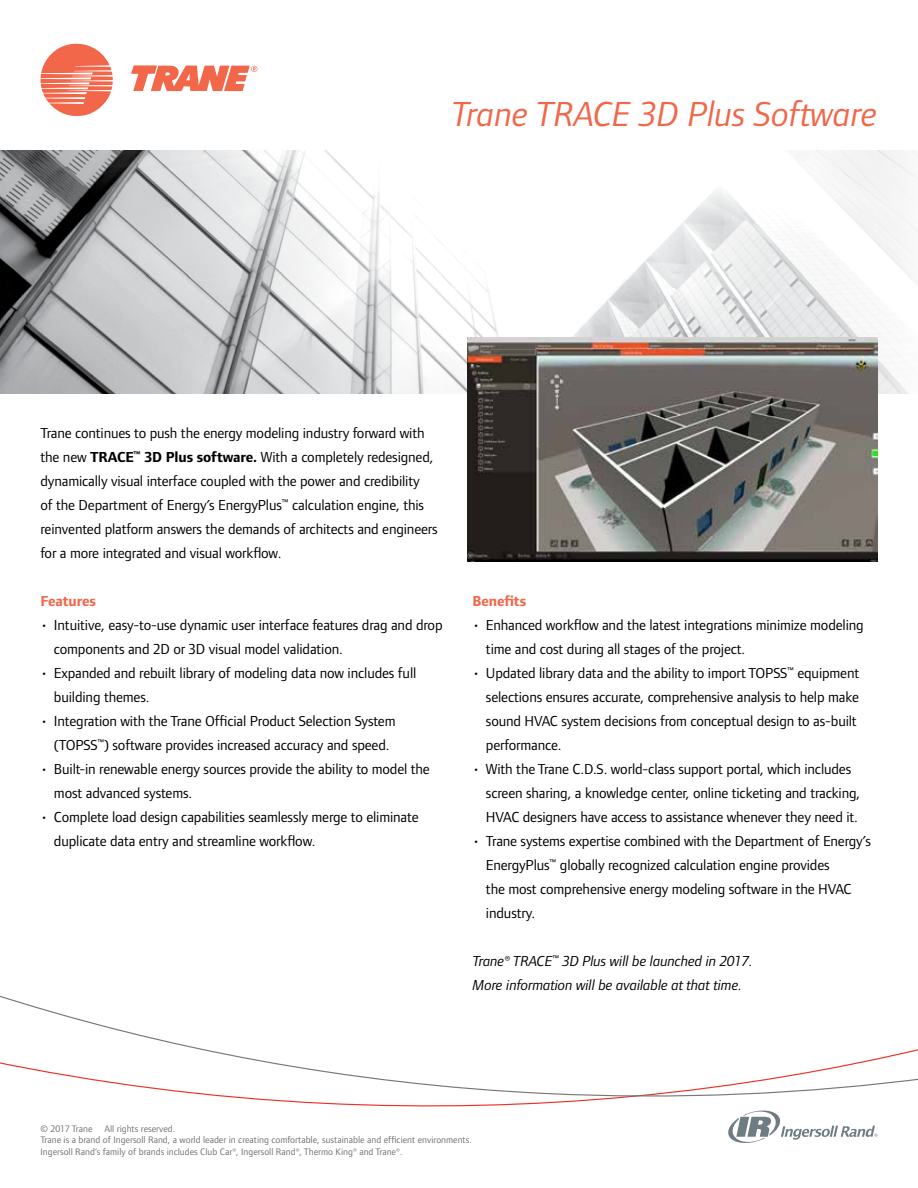
<style>
.page{position:relative;width:918px;height:1188px;background:#fff}
.page>*{position:absolute;margin:0;border:0;box-sizing:border-box;transform-origin:0 0}
.t1{font:italic 36px "Foundry Form Sans";letter-spacing:-.005em;color:#f26649}
.t2{font:15px/24px "Foundry Form Sans";letter-spacing:-.01em;color:#000}
.t3{font:italic 15px/24px "Foundry Form Sans";letter-spacing:-.01em;color:#000}
.t4{font:700 15px "Foundry Form Sans";letter-spacing:-.01em;color:#f26649}
.t5{font:9.75px/11.7px "Foundry Form Sans";color:#717073}
.s1{font-weight:700}
</style>
<div class="page">
<img style="left:0;top:150px;width:918px;height:243px">
<svg style="left:41px;top:43px;width:72px;height:74px"></svg>
<svg style="left:131px;top:65px;width:126px;height:26px"></svg>
<svg style="left:728px;top:1110px;width:150px;height:33px"></svg>
<svg style="left:263px;top:1100px;width:333px;height:6px"></svg>
<svg style="left:0;top:995px;width:918px;height:105px"></svg>
<img style="left:467px;top:338px;width:411px;height:224px">
<h1 class="t1" style="left:451px;top:94px;width:428px">Trane TRACE 3D Plus Software</h1>
<p class="t2" style="left:40px;top:421px;width:399px">Trane continues to push the energy modeling industry forward with the new <span class="s1">TRACE</span><sup>™</sup> <span class="s1">3D Plus software.</span> With a completely redesigned, dynamically visual interface coupled with the power and credibility<br>of the Department of Energy’s EnergyPlus<sup>™</sup> calculation engine, this reinvented platform answers the demands of architects and engineers for a more integrated and visual workflow.</p>
<p class="t4" style="left:40px;top:593px;width:57px">Features</p>
<p class="t2" style="left:54px;top:613px;width:390px;text-indent:-14px">• Intuitive, easy-to-use dynamic user interface features drag and drop components and 2D or 3D visual model validation.</p>
<p class="t2" style="left:54px;top:661px;width:364px;text-indent:-14px">• Expanded and rebuilt library of modeling data now includes full building themes.</p>
<p class="t2" style="left:40px;top:709px;width:357px;text-align:center">• Integration with the Trane Official Product Selection System (TOPSS<sup>™</sup>) software provides increased accuracy and speed.</p>
<p class="t2" style="left:54px;top:757px;width:377px;text-indent:-14px">• Built-in renewable energy sources provide the ability to model the most advanced systems.</p>
<p class="t2" style="left:54px;top:805px;width:366px;text-indent:-13px">• Complete load design capabilities seamlessly merge to eliminate duplicate data entry and streamline workflow.</p>
<p class="t4" style="left:472px;top:593px;width:55px">Benefits</p>
<p class="t2" style="left:486px;top:613px;width:379px;text-indent:-14px">• Enhanced workflow and the latest integrations minimize modeling time and cost during all stages of the project.</p>
<p class="t2" style="left:486px;top:661px;width:375px;text-indent:-13px">• Updated library data and the ability to import TOPSS<sup>™</sup> equipment selections ensures accurate, comprehensive analysis to help make sound HVAC system decisions from conceptual design to as-built performance.</p>
<p class="t2" style="left:486px;top:757px;width:376px;text-indent:-14px">• With the Trane C.D.S. world-class support portal, which includes screen sharing, a knowledge center, online ticketing and tracking,<br>HVAC designers have access to assistance whenever they need it.</p>
<p class="t2" style="left:486px;top:829px;width:386px;text-indent:-14px">• Trane systems expertise combined with the Department of Energy’s EnergyPlus<sup>™</sup> globally recognized calculation engine provides<br>the most comprehensive energy modeling software in the HVAC industry.</p>
<p class="t3" style="left:472px;top:949px;width:282px">Trane® TRACE<sup>™</sup> 3D Plus will be launched in 2017.<br>More information will be available at that time.</p>
<p class="t5" style="left:40px;top:1123px;width:433px">© 2017 Trane All rights reserved.<br>Trane is a brand of Ingersoll Rand, a world leader in creating comfortable, sustainable and efficient environments.<br>Ingersoll Rand’s family of brands includes Club Car®, Ingersoll Rand®, Thermo King® and Trane®.</p>
</div>
